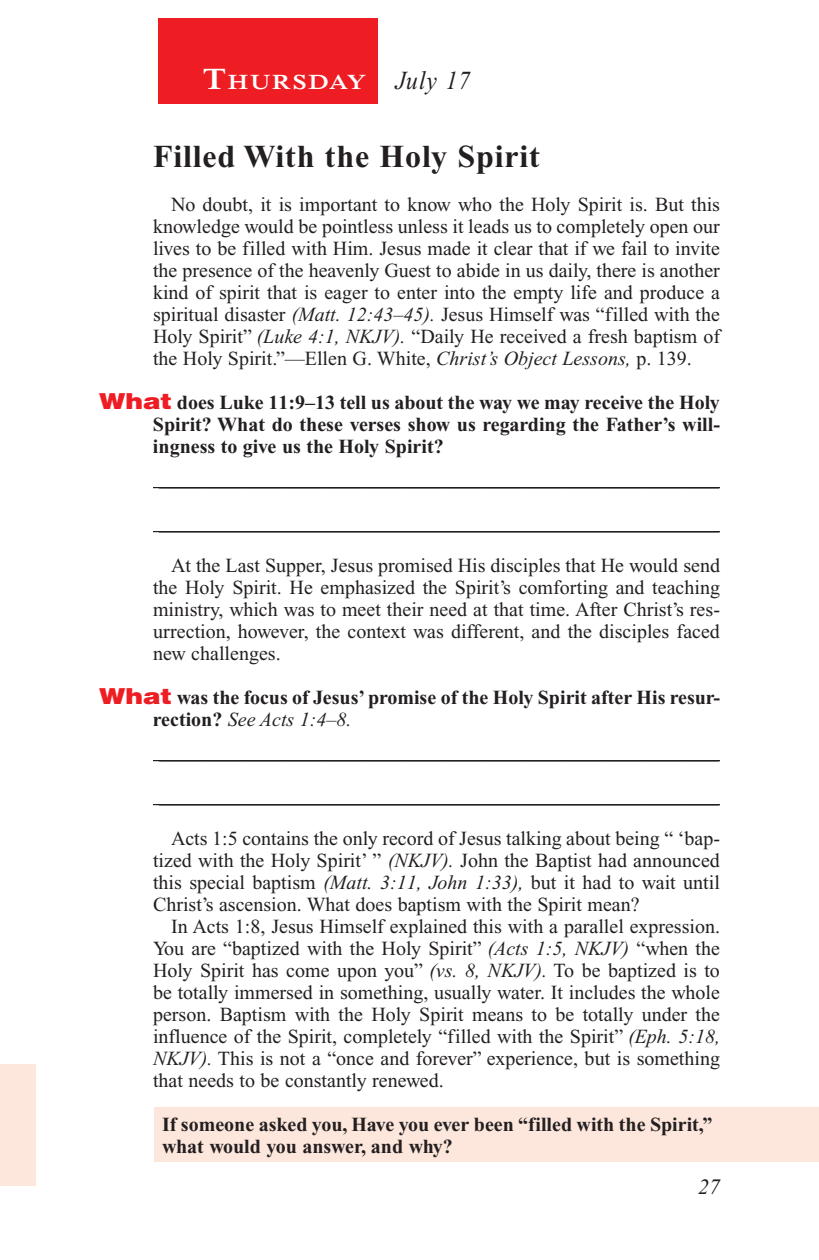
<style>
.page{position:relative;width:819px;height:1260px;background:#fff}
.page>*{position:absolute;margin:0;border:0;box-sizing:border-box;transform-origin:0 0}
.Head{font:700 32px "Times New Roman PS Std";letter-spacing:.025em;color:#231f20}
.Lesson_Dates{font:italic 26px "Times New Roman PS Std";letter-spacing:.045em;color:#231f20;scale:.9 1}
.t1{font:italic 22px "Times New Roman PS Std";color:#231f20}
.Daily_Header{font:600 21px "Times NRMT Std";letter-spacing:.07em;color:#fff;scale:1.1 1}
.Body{font:20px/22px "Times New Roman PS Std";color:#231f20;text-align:justify}
.Blank_Lines{font:20px "Times New Roman PS Std";color:#231f20}
.Question{font:700 20px/22px "Times New Roman PS Std";color:#231f20;text-align:justify}
.x-screened_box-text{font:700 20px/22px "Times New Roman PS Std";color:#231f20}
.s1{font-size:30px}
.s2{font-style:italic}
.s3{font-family:"Helvetica LT Std";font-weight:900;font-size:22px;color:#ee1d23}
.s4{font-weight:400;font-style:italic}
</style>
<div class="page">
<div style="left:158px;top:18px;width:220px;height:86px;background:#ee1d23"></div>
<div style="left:0;top:1065px;width:36px;height:121px;background:#fde7dc"></div>
<div style="left:155px;top:1108px;width:664px;height:54px;background:#fde7dc"></div>
<hr style="left:153px;top:487px;width:567px;height:1px;background:#231f20">
<hr style="left:153px;top:531px;width:567px;height:1px;background:#231f20">
<hr style="left:153px;top:760px;width:567px;height:1px;background:#231f20">
<hr style="left:153px;top:804px;width:567px;height:1px;background:#231f20">
<p class="Daily_Header" style="left:203px;top:70px;width:150px"><span class="s1">T</span>HURSDAY</p>
<p class="Lesson_Dates" style="left:396px;top:66px;width:85px">July 17</p>
<p class="Head" style="left:153px;top:138px;width:388px">Filled With the Holy Spirit</p>
<p class="Body" style="left:153px;top:193px;width:569px;text-indent:18px">No doubt, it is important to know who the Holy Spirit is. But this knowledge would be pointless unless it leads us to completely open our lives to be filled with Him. Jesus made it clear that if we fail to invite the presence of the heavenly Guest to abide in us daily, there is another kind of spirit that is eager to enter into the empty life and produce a spiritual disaster <span class="s2">(Matt. 12:43–45).</span> Jesus Himself was “filled with the Holy Spirit” <span class="s2">(Luke 4:1, NKJV).</span> “Daily He received a fresh baptism of the Holy Spirit.”—Ellen G. White, <span class="s2">Christ’s Object Lessons,</span> p. 139.</p>
<p class="Question" style="left:153px;top:391px;width:568px;text-indent:-54px"><span class="s3">What</span> does Luke 11:9–13 tell us about the way we may receive the Holy Spirit? What do these verses show us regarding the Father’s will&shy;ingness to give us the Holy Spirit?</p>
<p class="Blank_Lines" style="left:159px;top:468px;width:561px">________________________________________________________</p>
<p class="Blank_Lines" style="left:159px;top:512px;width:561px">________________________________________________________</p>
<p class="Body" style="left:153px;top:554px;width:569px;text-indent:18px">At the Last Supper, Jesus promised His disciples that He would send the Holy Spirit. He emphasized the Spirit’s comforting and teaching ministry, which was to meet their need at that time. After Christ’s res&shy;urrection, however, the context was different, and the disciples faced new challenges.</p>
<p class="Question" style="left:153px;top:686px;width:568px;text-indent:-54px"><span class="s3">What</span> was the focus of Jesus’ promise of the Holy Spirit after His resur&shy;rection? <span class="s4">See Acts 1:4–8.</span></p>
<p class="Blank_Lines" style="left:159px;top:741px;width:561px">________________________________________________________</p>
<p class="Blank_Lines" style="left:159px;top:785px;width:561px">________________________________________________________</p>
<p class="Body" style="left:153px;top:827px;width:569px;text-indent:18px">Acts 1:5 contains the only record of Jesus talking about being “ ‘bap&shy;tized with the Holy Spirit’ ” <span class="s2">(NKJV).</span> John the Baptist had announced this special baptism <span class="s2">(Matt. 3:11, John 1:33),</span> but it had to wait until Christ’s ascension. What does baptism with the Spirit mean?</p>
<p class="Body" style="left:153px;top:915px;width:569px;text-indent:18px">In Acts 1:8, Jesus Himself explained this with a parallel expression.<br>You are “baptized with the Holy Spirit” <span class="s2">(Acts 1:5, NKJV)</span> “when the Holy Spirit has come upon you” <span class="s2">(vs. 8, NKJV).</span> To be baptized is to be totally immersed in something, usually water. It includes the whole person. Baptism with the Holy Spirit means to be totally under the influence of the Spirit, completely “filled with the Spirit” <span class="s2">(Eph. 5:18, NKJV).</span> This is not a “once and forever” experience, but is something that needs to be constantly renewed.</p>
<p class="x-screened_box-text" style="left:162px;top:1113px;width:552px">If someone asked you, Have you ever been “filled with the Spirit,” what would you answer, and why?</p>
<p class="t1" style="left:698px;top:1175px;width:23px">27</p>
</div>
